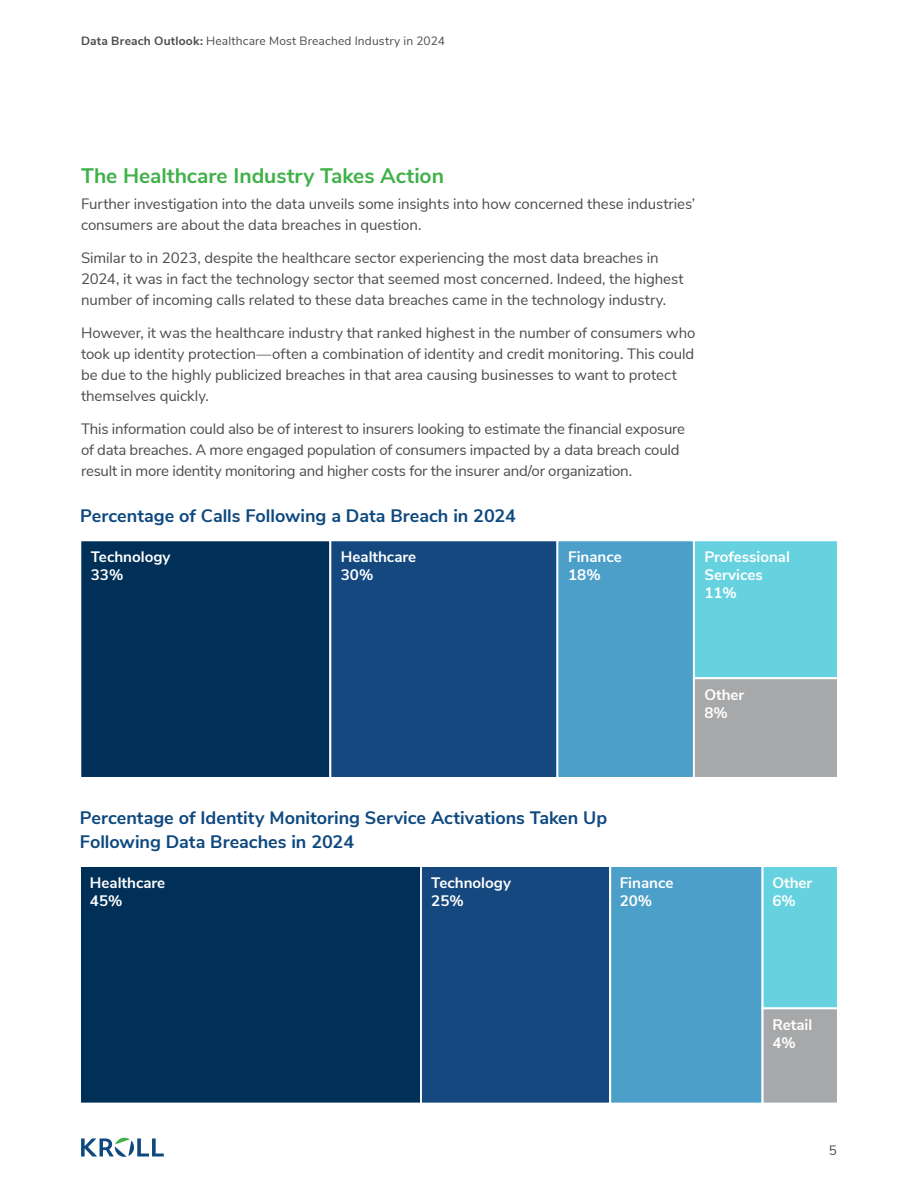
<style>
.page{position:relative;width:918px;height:1188px;background:#fff}
.page>*{position:absolute;margin:0;border:0;box-sizing:border-box;transform-origin:0 0}
.Sub_Head_1_-_Bold_Green_-_14_18{font:700 21px "Nunito Sans";color:#40b149}
.t1{font:800 18.3px "Nunito Sans";color:#14487f}
.Chart_Graphic_Heading_-_bold_Blue_-_12_2{font:700 18px/24px "Nunito Sans";color:#0d487f}
.t2{font:700 15.15px/18.1px "Nunito Sans";color:#fff}
.Body_Text_-_Regular_Grey_-_10_14{font:15px/21px "Nunito Sans";letter-spacing:-.005em;color:#4b4c4d}
.t3{font:13.5px "Nunito Sans";color:#4b4c4d}
.t4{font:12px "Nunito Sans";letter-spacing:.015em;color:#4b4c4d}
.s1{font-weight:700}
</style>
<div class="page">
<svg style="left:81px;top:1137px;width:83px;height:20px"></svg>
<div style="left:81px;top:541px;width:248px;height:236px;background:#003057"></div>
<div style="left:329px;top:541px;width:227px;height:236px;background:#14487f"></div>
<svg style="left:556px;top:541px;width:281px;height:236px;background:#6ab1c9"></svg>
<div style="left:81px;top:867px;width:339px;height:236px;background:#003057"></div>
<div style="left:421px;top:867px;width:188px;height:236px;background:#14487f"></div>
<svg style="left:611px;top:867px;width:226px;height:236px;background:#5fabc9"></svg>
<p class="t4" style="left:81px;top:32px;width:366px"><span class="s1">Data Breach Outlook:</span> Healthcare Most Breached Industry in 2024</p>
<p class="Sub_Head_1_-_Bold_Green_-_14_18" style="left:81px;top:160px;width:364px">The Healthcare Industry Takes Action</p>
<p class="Body_Text_-_Regular_Grey_-_10_14" style="left:81px;top:192px;width:616px">Further investigation into the data unveils some insights into how concerned these industries’ consumers are about the data breaches in question.</p>
<p class="Body_Text_-_Regular_Grey_-_10_14" style="left:81px;top:246px;width:604px">Similar to in 2023, despite the healthcare sector experiencing the most data breaches in<br>2024, it was in fact the technology sector that seemed most concerned. Indeed, the highest number of incoming calls related to these data breaches came in the technology industry.</p>
<p class="Body_Text_-_Regular_Grey_-_10_14" style="left:81px;top:321px;width:616px">However, it was the healthcare industry that ranked highest in the number of consumers who took up identity protection—often a combination of identity and credit monitoring. This could be due to the highly publicized breaches in that area causing businesses to want to protect themselves quickly.</p>
<p class="Body_Text_-_Regular_Grey_-_10_14" style="left:81px;top:417px;width:606px">This information could also be of interest to insurers looking to estimate the financial exposure of data breaches. A more engaged population of consumers impacted by a data breach could result in more identity monitoring and higher costs for the insurer and/or organization.</p>
<p class="Chart_Graphic_Heading_-_bold_Blue_-_12_2" style="left:80px;top:503px;width:437px">Percentage of Calls Following a Data Breach in 2024</p>
<p class="t2" style="left:91px;top:547px;width:81px">Technology<br>33%</p>
<p class="t2" style="left:341px;top:547px;width:77px">Healthcare<br>30%</p>
<p class="t2" style="left:568px;top:547px;width:55px">Finance<br>18%</p>
<p class="t2" style="left:704px;top:547px;width:87px">Professional<br>Services<br>11%</p>
<p class="t1" style="left:80px;top:506px;width:453px">Percentage of Calls Following a Data Breach in 2024</p>
<p class="Chart_Graphic_Heading_-_bold_Blue_-_12_2" style="left:80px;top:804px;width:529px">Percentage of Identity Monitoring Service Activations Taken Up<br>Following Data Breaches in 2024</p>
<p class="t1" style="left:80px;top:809px;width:550px">Percentage of Identity Monitoring Service Activations Taken Up</p>
<p class="t2" style="left:704px;top:684px;width:42px">Other<br>8%</p>
<p class="t2" style="left:90px;top:872px;width:77px">Healthcare<br>45%</p>
<p class="t2" style="left:431px;top:872px;width:81px">Technology<br>25%</p>
<p class="t2" style="left:620px;top:872px;width:55px">Finance<br>20%</p>
<p class="t2" style="left:772px;top:872px;width:42px">Other<br>6%</p>
<p class="t2" style="left:772px;top:1014px;width:41px">Retail<br>4%</p>
<p class="t3" style="left:829px;top:1141px;width:10px">5</p>
</div>
